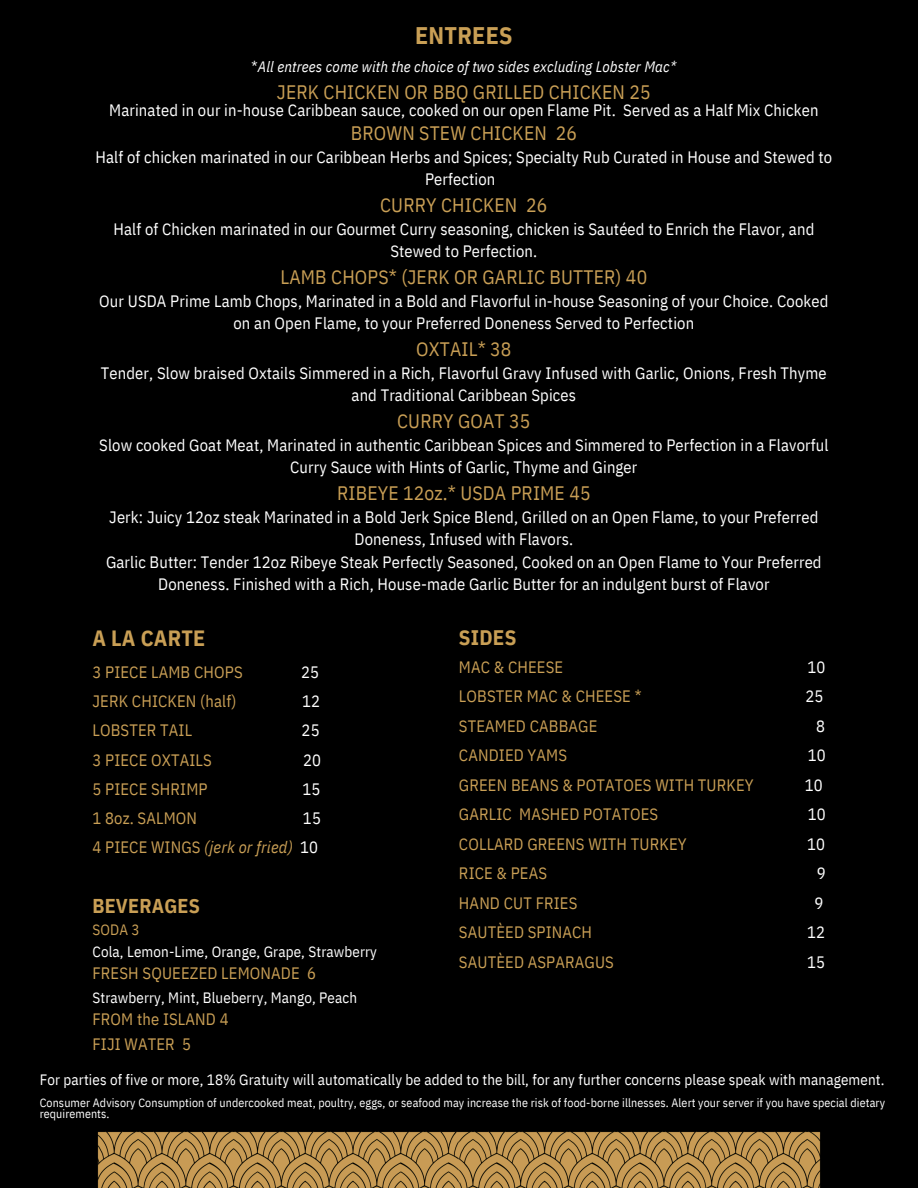
<style>
.page{position:relative;width:918px;height:1188px;background:#000}
.page>*{position:absolute;margin:0;border:0;box-sizing:border-box;transform-origin:0 0}
.t1{font:700 24px "IBM Plex Sans Cond";letter-spacing:.01em;color:#c99f55}
.t2{font:700 22.05px "IBM Plex Sans Cond";letter-spacing:.01em;color:#c99f55}
.t3{font:700 21px "IBM Plex Sans Cond";letter-spacing:.01em;color:#c99f55}
.t4{font:700 19.95px "IBM Plex Sans Cond";letter-spacing:.01em;color:#c99f55}
.t5{font:19.5px "IBM Plex Sans Cond";letter-spacing:.01em;color:#c99f55}
.t6{font:16.5px/22.5px "IBM Plex Sans Cond";letter-spacing:.01em;color:#fff;text-align:center}
.t7{font:16.5px/24.8px "IBM Plex Sans Cond";letter-spacing:.01em;color:#c99f55}
.t8{font:italic 16.5px "IBM Plex Sans Cond";letter-spacing:.01em;color:#c99f55}
.t9{font:15px/21.3px "IBM Plex Sans Cond";letter-spacing:.01em;color:#fff}
.t10{font:italic 15px "IBM Plex Sans Cond";letter-spacing:.01em;color:#fff}
.t11{font:12px/11.4px "IBM Plex Sans Cond";letter-spacing:.01em;color:#fff}
.s1{font-style:normal}
.s2{color:#c99f55}
</style>
<div class="page">
<img style="left:97px;top:1131px;width:724px;height:57px">
<p class="t1" style="left:415px;top:19px;width:99px">ENTREES</p>
<p class="t10" style="left:251px;top:56px;width:426px"><span class="s1">*</span>All entrees come with the choice of two sides excluding Lobster Mac*</p>
<p class="t5" style="left:277px;top:79px;width:375px">JERK CHICKEN OR BBQ GRILLED CHICKEN 25</p>
<p class="t6" style="left:109px;top:98px;width:711px">Marinated in our in-house Caribbean sauce, cooked on our open Flame Pit. Served as a Half Mix Chicken</p>
<p class="t5" style="left:351px;top:120px;width:228px">BROWN STEW CHICKEN 26</p>
<p class="t6" style="left:95px;top:145px;width:738px">Half of chicken marinated in our Caribbean Herbs and Spices; Specialty Rub Curated in House and Stewed to<br>Perfection</p>
<p class="t5" style="left:380px;top:192px;width:169px">CURRY CHICKEN 26</p>
<p class="t6" style="left:113px;top:217px;width:702px">Half of Chicken marinated in our Gourmet Curry seasoning, chicken is Sautéed to Enrich the Flavor, and<br>Stewed to Perfection.</p>
<p class="t5" style="left:280px;top:264px;width:368px">LAMB CHOPS* (JERK OR GARLIC BUTTER) 40</p>
<p class="t6" style="left:99px;top:289px;width:731px">Our USDA Prime Lamb Chops, Marinated in a Bold and Flavorful in-house Seasoning of your Choice. Cooked on an Open Flame, to your Preferred Doneness Served to Perfection</p>
<p class="t5" style="left:416px;top:336px;width:97px">OXTAIL* 38</p>
<p class="t6" style="left:101px;top:361px;width:727px">Tender, Slow braised Oxtails Simmered in a Rich, Flavorful Gravy Infused with Garlic, Onions, Fresh Thyme and Traditional Caribbean Spices</p>
<p class="t5" style="left:397px;top:408px;width:135px">CURRY GOAT 35</p>
<p class="t6" style="left:99px;top:433px;width:731px">Slow cooked Goat Meat, Marinated in authentic Caribbean Spices and Simmered to Perfection in a Flavorful<br>Curry Sauce with Hints of Garlic, Thyme and Ginger</p>
<p class="t5" style="left:337px;top:480px;width:255px">RIBEYE 12oz.* USDA PRIME 45</p>
<p class="t6" style="left:106px;top:505px;width:717px">Jerk: Juicy 12oz steak Marinated in a Bold Jerk Spice Blend, Grilled on an Open Flame, to your Preferred Doneness, Infused with Flavors.<br>Garlic Butter: Tender 12oz Ribeye Steak Perfectly Seasoned, Cooked on an Open Flame to Your Preferred Doneness. Finished with a Rich, House-made Garlic Butter for an indulgent burst of Flavor</p>
<h2 class="t2" style="left:92px;top:624px;width:114px">A LA CARTE</h2>
<h2 class="t7" style="left:92px;top:659px;width:152px">3 PIECE LAMB CHOPS</h2>
<h2 class="t6" style="left:301px;top:660px;width:19px">25</h2>
<h2 class="t7" style="left:92px;top:689px;width:145px">JERK CHICKEN (half)</h2>
<h2 class="t6" style="left:302px;top:690px;width:19px">12</h2>
<h2 class="t7" style="left:92px;top:718px;width:101px">LOBSTER TAIL</h2>
<h2 class="t6" style="left:302px;top:719px;width:19px">25</h2>
<h2 class="t7" style="left:92px;top:747px;width:121px">3 PIECE OXTAILS</h2>
<h2 class="t6" style="left:303px;top:748px;width:19px">20</h2>
<h2 class="t7" style="left:92px;top:776px;width:117px">5 PIECE SHRIMP</h2>
<h2 class="t6" style="left:303px;top:777px;width:19px">15</h2>
<h2 class="t7" style="left:92px;top:806px;width:106px">1 8oz. SALMON</h2>
<h2 class="t6" style="left:303px;top:807px;width:19px">15</h2>
<h2 class="t8" style="left:92px;top:837px;width:202px"><span class="s1">4 PIECE WINGS</span> (jerk or fried)</h2>
<p class="t6" style="left:300px;top:836px;width:19px">10</p>
<h2 class="t4" style="left:92px;top:892px;width:109px">BEVERAGES</h2>
<h2 class="t9" style="left:92px;top:919px;width:286px"><span class="s2">SODA 3<br></span>Cola, Lemon-Lime, Orange, Grape, Strawberry</h2>
<h2 class="t7" style="left:92px;top:961px;width:225px">FRESH SQUEEZED LEMONADE 6</h2>
<h2 class="t9" style="left:92px;top:987px;width:266px">Strawberry, Mint, Blueberry, Mango, Peach</h2>
<h2 class="t7" style="left:92px;top:1007px;width:138px">FROM the ISLAND 4<br>FIJI WATER 5</h2>
<h2 class="t3" style="left:459px;top:624px;width:59px">SIDES</h2>
<h2 class="t7" style="left:459px;top:654px;width:106px">MAC &amp; CHEESE</h2>
<h2 class="t6" style="left:807px;top:655px;width:19px">10</h2>
<h2 class="t7" style="left:459px;top:684px;width:184px">LOBSTER MAC &amp; CHEESE *</h2>
<h2 class="t6" style="left:806px;top:685px;width:19px">25</h2>
<h2 class="t7" style="left:459px;top:713px;width:140px">STEAMED CABBAGE</h2>
<h2 class="t6" style="left:816px;top:714px;width:10px">8</h2>
<h2 class="t7" style="left:459px;top:743px;width:110px">CANDIED YAMS</h2>
<h2 class="t6" style="left:808px;top:744px;width:19px">10</h2>
<h2 class="t7" style="left:459px;top:772px;width:296px">GREEN BEANS &amp; POTATOES WITH TURKEY</h2>
<h2 class="t6" style="left:805px;top:773px;width:19px">10</h2>
<h2 class="t7" style="left:459px;top:802px;width:201px">GARLIC MASHED POTATOES</h2>
<h2 class="t6" style="left:808px;top:803px;width:19px">10</h2>
<h2 class="t7" style="left:459px;top:831px;width:229px">COLLARD GREENS WITH TURKEY</h2>
<h2 class="t6" style="left:807px;top:832px;width:19px">10</h2>
<h2 class="t7" style="left:459px;top:861px;width:90px">RICE &amp; PEAS</h2>
<h2 class="t6" style="left:817px;top:862px;width:10px">9</h2>
<h2 class="t7" style="left:459px;top:890px;width:120px">HAND CUT FRIES</h2>
<h2 class="t6" style="left:814px;top:891px;width:10px">9</h2>
<h2 class="t7" style="left:459px;top:920px;width:135px">SAUTÈED SPINACH</h2>
<h2 class="t6" style="left:807px;top:921px;width:19px">12</h2>
<h2 class="t7" style="left:459px;top:949px;width:156px">SAUTÈED ASPARAGUS</h2>
<h2 class="t6" style="left:807px;top:950px;width:19px">15</h2>
<h1 class="t9" style="left:40px;top:1069px;width:846px">For parties of five or more, 18% Gratuity will automatically be added to the bill, for any further concerns please speak with management.</h1>
<h2 class="t11" style="left:40px;top:1097px;width:847px">Consumer Advisory Consumption of undercooked meat, poultry, eggs, or seafood may increase the risk of food-borne illnesses. Alert your server if you have special dietary requirements.</h2>
</div>
